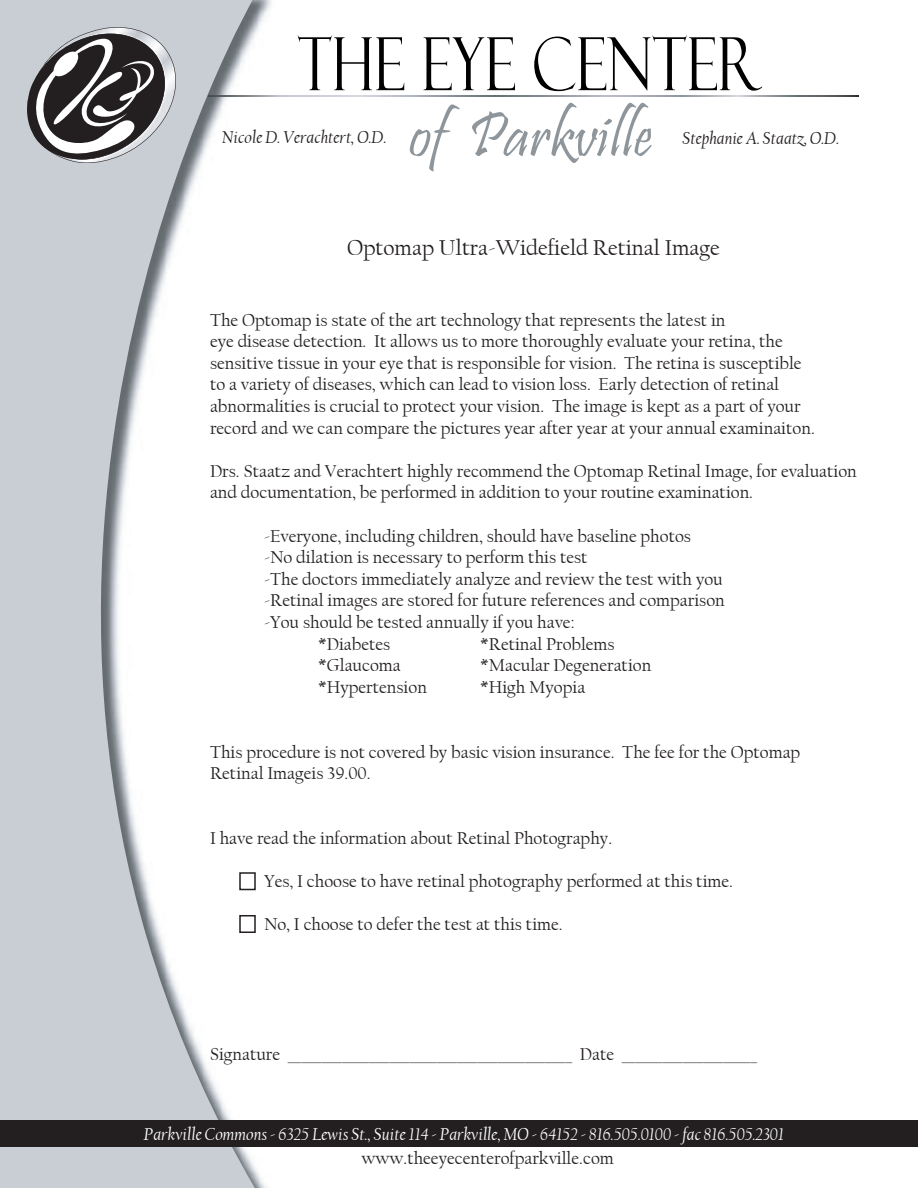
<style>
.page{position:relative;width:918px;height:1188px;background:#fff}
.page>*{position:absolute;margin:0;border:0;box-sizing:border-box;transform-origin:0 0}
.t1{font:22.5px "Californian FB";color:#231f20}
.t2{font:18px/21.6px "Californian FB";color:#231f20}
.t3{font:italic 18px "Californian FB";color:#fff}
.t4{font:italic 18px "Californian FB";color:#231f20}
</style>
<div class="page">
<svg style="left:0;top:0;width:262px;height:1188px;fill:#c9cdd4"></svg>
<svg style="left:20px;top:27px;width:156px;height:139px"></svg>
<div style="left:0;top:1120px;width:918px;height:28px;background:#231f20"></div>
<svg style="left:410px;top:104px;width:50px;height:67px"></svg>
<svg style="left:472px;top:103px;width:180px;height:60px"></svg>
<svg style="left:298px;top:36px;width:106px;height:54px"></svg>
<svg style="left:424px;top:37px;width:91px;height:53px"></svg>
<svg style="left:534px;top:36px;width:228px;height:55px"></svg>
<svg style="left:208px;top:95px;width:650px;height:2px"></svg>
<div style="left:239px;top:872px;width:17px;height:18px;border:2px solid #231f20"></div>
<div style="left:239px;top:915px;width:17px;height:18px;border:2px solid #231f20"></div>
<p class="t4" style="left:222px;top:127px;width:166px">Nicole D. Verachtert, O.D.</p>
<p class="t4" style="left:682px;top:128px;width:158px">Stephanie A. Staatz, O.D.</p>
<p class="t1" style="left:347px;top:235px;width:374px">Optomap Ultra-Widefield Retinal Image</p>
<p class="t2" style="left:210px;top:309px;width:606px">The Optomap is state of the art technology that represents the latest in<br>eye disease detection. It allows us to more thoroughly evaluate your retina, the sensitive tissue in your eye that is responsible for vision. The retina is susceptible to a variety of diseases, which can lead to vision loss. Early detection of retinal abnormalities is crucial to protect your vision. The image is kept as a part of your record and we can compare the pictures year after year at your annual examinaiton.</p>
<p class="t2" style="left:210px;top:460px;width:648px">Drs. Staatz and Verachtert highly recommend the Optomap Retinal Image, for evaluation and documentation, be performed in addition to your routine examination.</p>
<p class="t2" style="left:264px;top:525px;width:428px">-Everyone, including children, should have baseline photos</p>
<p class="t2" style="left:264px;top:547px;width:325px">-No dilation is necessary to perform this test</p>
<p class="t2" style="left:264px;top:568px;width:460px">-The doctors immediately analyze and review the test with you</p>
<p class="t2" style="left:264px;top:590px;width:462px">-Retinal images are stored for future references and comparison</p>
<p class="t2" style="left:264px;top:611px;width:312px">-You should be tested annually if you have:</p>
<p class="t2" style="left:318px;top:633px;width:74px">*Diabetes</p>
<p class="t2" style="left:480px;top:633px;width:136px">*Retinal Problems</p>
<p class="t2" style="left:318px;top:655px;width:84px">*Glaucoma</p>
<p class="t2" style="left:480px;top:655px;width:173px">*Macular Degeneration</p>
<p class="t2" style="left:318px;top:676px;width:110px">*Hypertension</p>
<p class="t2" style="left:480px;top:676px;width:107px">*High Myopia</p>
<p class="t2" style="left:210px;top:741px;width:592px">This procedure is not covered by basic vision insurance. The fee for the Optomap<br>Retinal Imageis 39.00.</p>
<p class="t2" style="left:210px;top:827px;width:404px">I have read the information about Retinal Photography.</p>
<p class="t2" style="left:264px;top:871px;width:471px">Yes, I choose to have retinal photography performed at this time.</p>
<p class="t2" style="left:264px;top:914px;width:300px">No, I choose to defer the test at this time.</p>
<p class="t2" style="left:210px;top:1043px;width:549px">Signature __________________________________________ Date ____________________</p>
<p class="t3" style="left:144px;top:1124px;width:642px">Parkville Commons - 6325 Lewis St., Suite 114 - Parkville, MO - 64152 - 816.505.0100 - fac 816.505.2301</p>
<p class="t2" style="left:361px;top:1148px;width:254px">www.theeyecenterofparkville.com</p>
</div>
